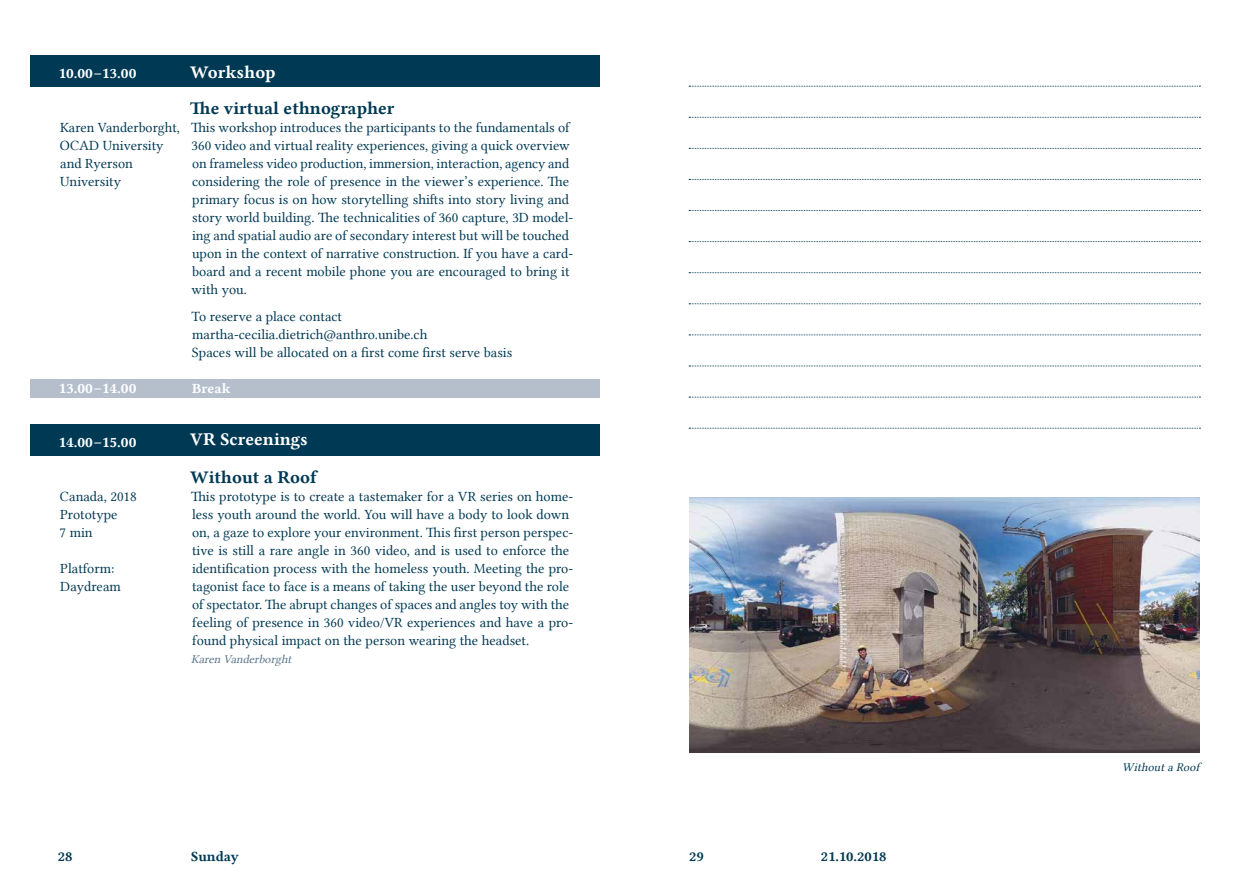
<style>
.page{position:relative;width:1259px;height:893px;background:#fff}
.page>*{position:absolute;margin:0;border:0;box-sizing:border-box;transform-origin:0 0}
.t1{font:18px "Lin Libertine B";color:#003953}
.t2{font:18px "Lin Libertine B";color:#fff}
.t3{font:15px "Lin Libertine B";color:#fff}
.t4{font:14.25px/18px "Lin Libertine";color:#003953}
.t5{font:14.25px "Lin Libertine B";color:#003953}
.t6{font:14.25px "Lin Libertine B";color:#fff}
.t7{font:12px "Lin Libertine Slanted";color:#57758d}
.t8{font:12px "Lin Libertine Slanted";letter-spacing:.01em;color:#003953}
</style>
<div class="page">
<div style="left:30px;top:55px;width:569px;height:32px;background:#003953"></div>
<div style="left:30px;top:379px;width:569px;height:19px;background:#b5bfcc"></div>
<div style="left:30px;top:424px;width:569px;height:32px;background:#003953"></div>
<img style="left:689px;top:497px;width:510px;height:256px">
<svg style="left:689px;top:117px;width:511px;height:1px"></svg>
<svg style="left:689px;top:366px;width:511px;height:1px"></svg>
<svg style="left:689px;top:241px;width:511px;height:1px"></svg>
<svg style="left:689px;top:179px;width:511px;height:1px"></svg>
<svg style="left:689px;top:428px;width:511px;height:1px"></svg>
<svg style="left:689px;top:303px;width:511px;height:1px"></svg>
<svg style="left:689px;top:86px;width:511px;height:1px"></svg>
<svg style="left:689px;top:335px;width:511px;height:1px"></svg>
<svg style="left:689px;top:210px;width:511px;height:1px"></svg>
<svg style="left:689px;top:148px;width:511px;height:1px"></svg>
<svg style="left:689px;top:397px;width:511px;height:1px"></svg>
<svg style="left:689px;top:272px;width:511px;height:1px"></svg>
<p class="t3" style="left:58px;top:62px;width:79px">10.00–13.00</p>
<p class="t2" style="left:190px;top:59px;width:87px">Workshop</p>
<p class="t4" style="left:60px;top:118px;width:121px">Karen Vanderborght,<br>OCAD University and Ryerson<br>University</p>
<p class="t1" style="left:190px;top:95px;width:206px">The virtual ethnographer</p>
<p class="t4" style="left:191px;top:118px;width:384px">This workshop introduces the participants to the fundamentals of 360 video and virtual reality experiences, giving a quick overview on frameless video production, immersion, interaction, agency and considering the role of presence in the viewer’s experience. The primary focus is on how storytelling shifts into story living and story world building. The technicalities of 360 capture, 3D model&shy;ing and spatial audio are of secondary interest but will be touched upon in the context of narrative construction. If you have a card&shy;board and a recent mobile phone you are encouraged to bring it with you.</p>
<p class="t4" style="left:191px;top:307px;width:322px">To reserve a place contact martha-cecilia.dietrich@anthro.unibe.ch<br>Spaces will be allocated on a first come first serve basis</p>
<p class="t3" style="left:58px;top:377px;width:79px">13.00–14.00</p>
<p class="t6" style="left:192px;top:378px;width:40px">Break</p>
<p class="t3" style="left:58px;top:431px;width:79px">14.00–15.00</p>
<p class="t2" style="left:190px;top:426px;width:119px">VR Screenings</p>
<p class="t4" style="left:60px;top:487px;width:79px">Canada, 2018<br>Prototype<br>7 min</p>
<p class="t4" style="left:60px;top:559px;width:62px">Platform:<br>Daydream</p>
<p class="t1" style="left:190px;top:464px;width:128px">Without a Roof</p>
<p class="t4" style="left:191px;top:487px;width:384px">This prototype is to create a tastemaker for a VR series on home&shy;less youth around the world. You will have a body to look down on, a gaze to explore your environment. This first person perspec&shy;tive is still a rare angle in 360 video, and is used to enforce the identification process with the homeless youth. Meeting the pro&shy;tagonist face to face is a means of taking the user beyond the role of spectator. The abrupt changes of spaces and angles toy with the feeling of presence in 360 video/VR experiences and have a pro&shy;found physical impact on the person wearing the headset.</p>
<p class="t7" style="left:191px;top:652px;width:102px">Karen Vanderborght</p>
<p class="t5" style="left:58px;top:846px;width:16px">28</p>
<p class="t5" style="left:191px;top:846px;width:49px">Sunday</p>
<p class="t5" style="left:689px;top:846px;width:16px">29</p>
<p class="t5" style="left:820px;top:846px;width:67px">21.10.2018</p>
<p class="t8" style="left:1122px;top:760px;width:79px">Without a Roof</p>
</div>
